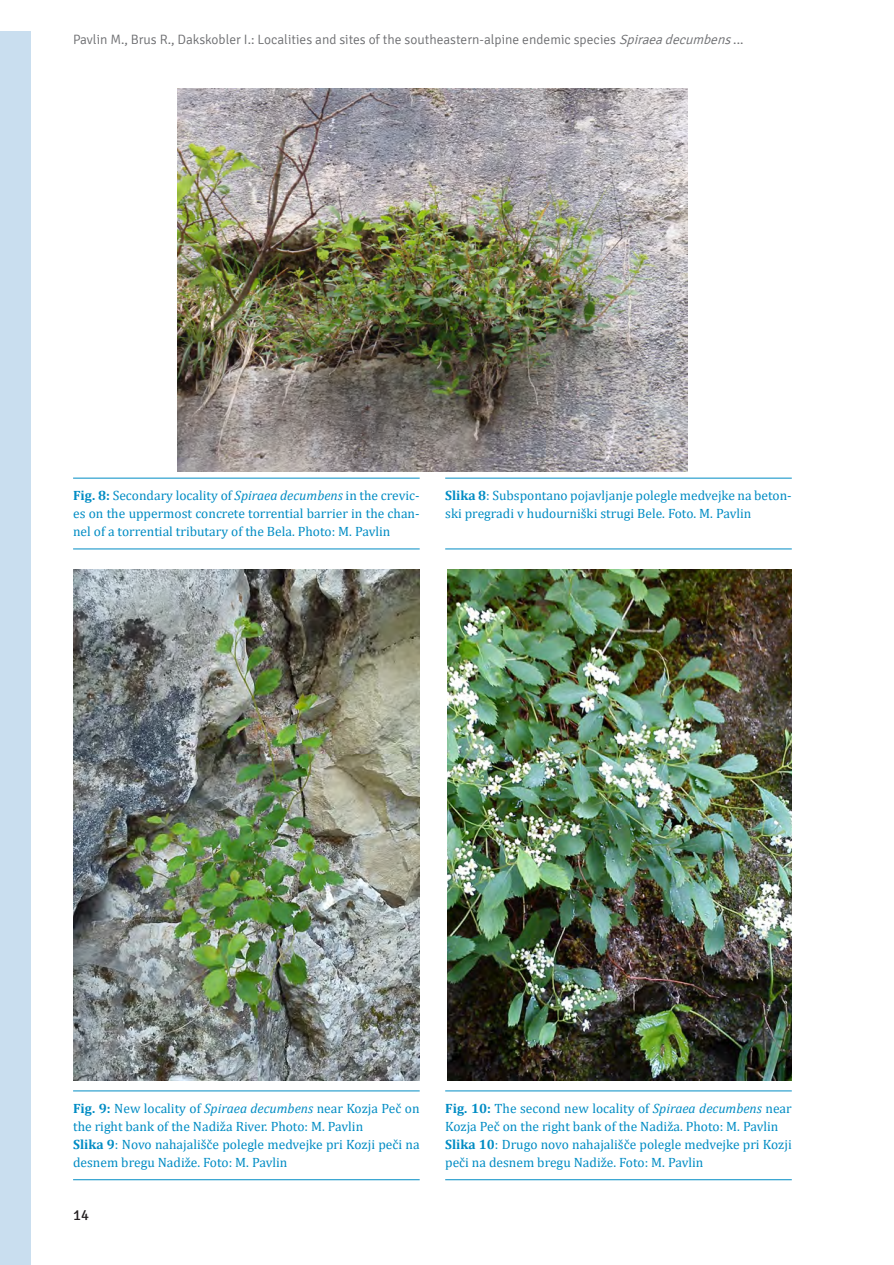
<style>
.page{position:relative;width:894px;height:1265px;background:#fff}
.page>*{position:absolute;margin:0;border:0;box-sizing:border-box;transform-origin:0 0}
.t1{font:15px "Signika";color:#231f20}
._30Slika{font:13.5px/18px "Cambria";color:#008cc4}
.t2{font:300 13.5px "Signika";color:#6c6d70}
.s1{font-style:italic}
.s2{font-weight:700}
</style>
<div class="page">
<div style="left:0;top:31px;width:31px;height:1233px;background:#c9deef"></div>
<hr style="left:73px;top:477px;width:347px;height:1px;background:#008cc4">
<hr style="left:73px;top:548px;width:347px;height:1px;background:#008cc4">
<hr style="left:445px;top:477px;width:347px;height:1px;background:#008cc4">
<hr style="left:445px;top:548px;width:347px;height:1px;background:#008cc4">
<img style="left:177px;top:89px;width:510px;height:382px">
<hr style="left:73px;top:1090px;width:347px;height:1px;background:#008cc4">
<hr style="left:73px;top:1179px;width:347px;height:1px;background:#008cc4">
<img style="left:73px;top:569px;width:347px;height:510px">
<img style="left:447px;top:569px;width:345px;height:510px">
<hr style="left:445px;top:1090px;width:347px;height:1px;background:#008cc4">
<hr style="left:445px;top:1179px;width:347px;height:1px;background:#008cc4">
<p class="t2" style="left:73px;top:32px;width:672px">Pavlin M., Brus R., Dakskobler I.: Localities and sites of the southeastern-alpine endemic species <span class="s1">Spiraeadecumbens</span>...</p>
<p class="_30Slika" style="left:73px;top:486px;width:348px;text-align:justify"><span class="s2">Fig. 8:</span> Secondary locality of <span class="s1">Spiraea decumbens</span> in the crevic&shy;es on the uppermost concrete torrential barrier in the chan&shy;nel of a torrential tributary of the Bela. Photo: M. Pavlin</p>
<p class="_30Slika" style="left:445px;top:486px;width:348px"><span class="s2">Slika 8</span>: Subspontano pojavljanje polegle medvejke na beton&shy;ski pregradi v hudourniški strugi Bele. Foto. M. Pavlin</p>
<p class="_30Slika" style="left:73px;top:1098px;width:348px"><span class="s2">Fig. 9:</span> New locality of <span class="s1">Spiraea decumbens</span> near Kozja Peč on the right bank of the Nadiža River. Photo: M. Pavlin</p>
<p class="_30Slika" style="left:73px;top:1134px;width:348px"><span class="s2">Slika 9</span>: Novo nahajališče polegle medvejke pri Kozji peči na desnem bregu Nadiže. Foto: M. Pavlin</p>
<p class="t1" style="left:73px;top:1205px;width:17px">14</p>
<p class="_30Slika" style="left:445px;top:1098px;width:348px"><span class="s2">Fig. 10:</span> The second new locality of <span class="s1">Spiraea decumbens</span> near<br>Kozja Peč on the right bank of the Nadiža. Photo: M. Pavlin</p>
<p class="_30Slika" style="left:445px;top:1134px;width:348px"><span class="s2">Slika 10</span>: Drugo novo nahajališče polegle medvejke pri Kozji peči na desnem bregu Nadiže. Foto: M. Pavlin</p>
</div>
